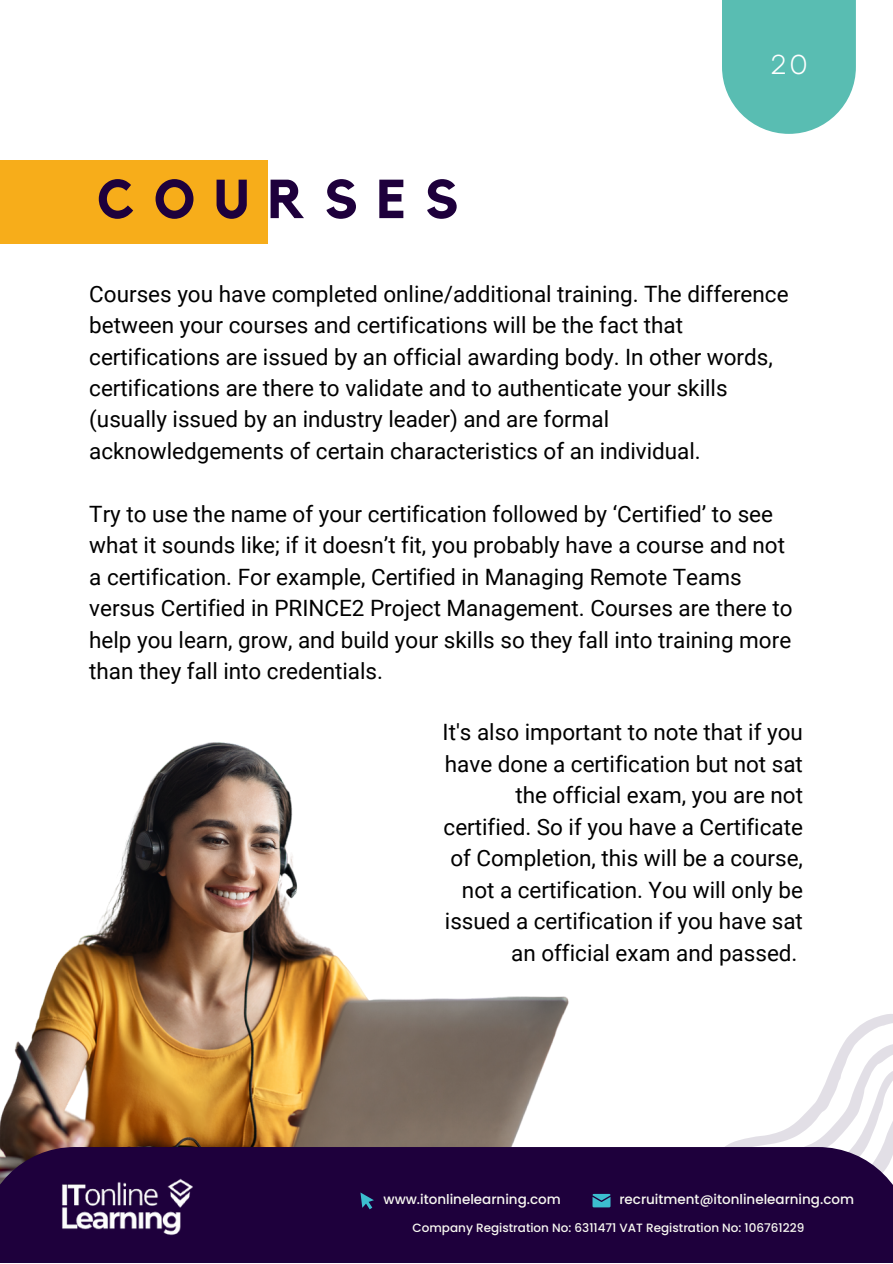
<style>
.page{position:relative;width:893px;height:1264px;background:#fff}
.page>*{position:absolute;margin:0;border:0;box-sizing:border-box;transform-origin:0 0}
.t1{font:700 54.3px "Kollektif";letter-spacing:.35em;color:#1e003c}
.t2{font:27.3px "Garet";color:#fff}
.t3{font:22.5px/31.5px "Roboto";color:#000}
.t4{font:500 13.5px "Poppins";color:#f8f8f1}
.t5{font:500 12px "Poppins";color:#f8f8f1}
</style>
<div class="page">
<div style="left:0;top:160px;width:268px;height:84px;background:#f7ad1a"></div>
<div style="left:722px;top:0;width:133px;height:134px;background:#59bdb2"></div>
<svg style="left:726px;top:1014px;width:166px;height:132px"></svg>
<img style="left:0;top:742px;width:569px;height:404px">
<div style="left:0;top:1146px;width:892px;height:116px;background:#1e003c"></div>
<img style="left:62px;top:1178px;width:131px;height:58px">
<svg style="left:592px;top:1193px;width:18px;height:14px"></svg>
<svg style="left:360px;top:1192px;width:14px;height:17px"></svg>
<h1 class="t1" style="left:97px;top:174px;width:363px">COURSES</h1>
<p class="t2" style="left:769px;top:45px;width:40px">20</p>
<p class="t3" style="left:89px;top:278px;width:700px">Courses you have completed online/additional training. The difference between your courses and certifications will be the fact that certifications are issued by an official awarding body. In other words, certifications are there to validate and to authenticate your skills (usually issued by an industry leader) and are formal acknowledgements of certain characteristics of an individual.</p>
<p class="t3" style="left:89px;top:498px;width:704px">Try to use the name of your certification followed by ‘Certified’ to see what it sounds like; if it doesn’t fit, you probably have a course and not a certification. For example, Certified in Managing Remote Teams versus Certified in PRINCE2 Project Management. Courses are there to help you learn, grow, and build your skills so they fall into training more than they fall into credentials.</p>
<p class="t3" style="left:442px;top:716px;width:362px;text-align:right">It's also important to note that if you have done a certification but not sat the official exam, you are not certified. So if you have a Certificate of Completion, this will be a course, not a certification. You will only be issued a certification if you have sat an official exam and passed.</p>
<p class="t4" style="left:383px;top:1190px;width:179px">www.itonlinelearning.com</p>
<p class="t4" style="left:619px;top:1189px;width:236px">recruitment@itonlinelearning.com</p>
<p class="t5" style="left:412px;top:1219px;width:393px">Company Registration No: 6311471 VAT Registration No: 106761229</p>
</div>
